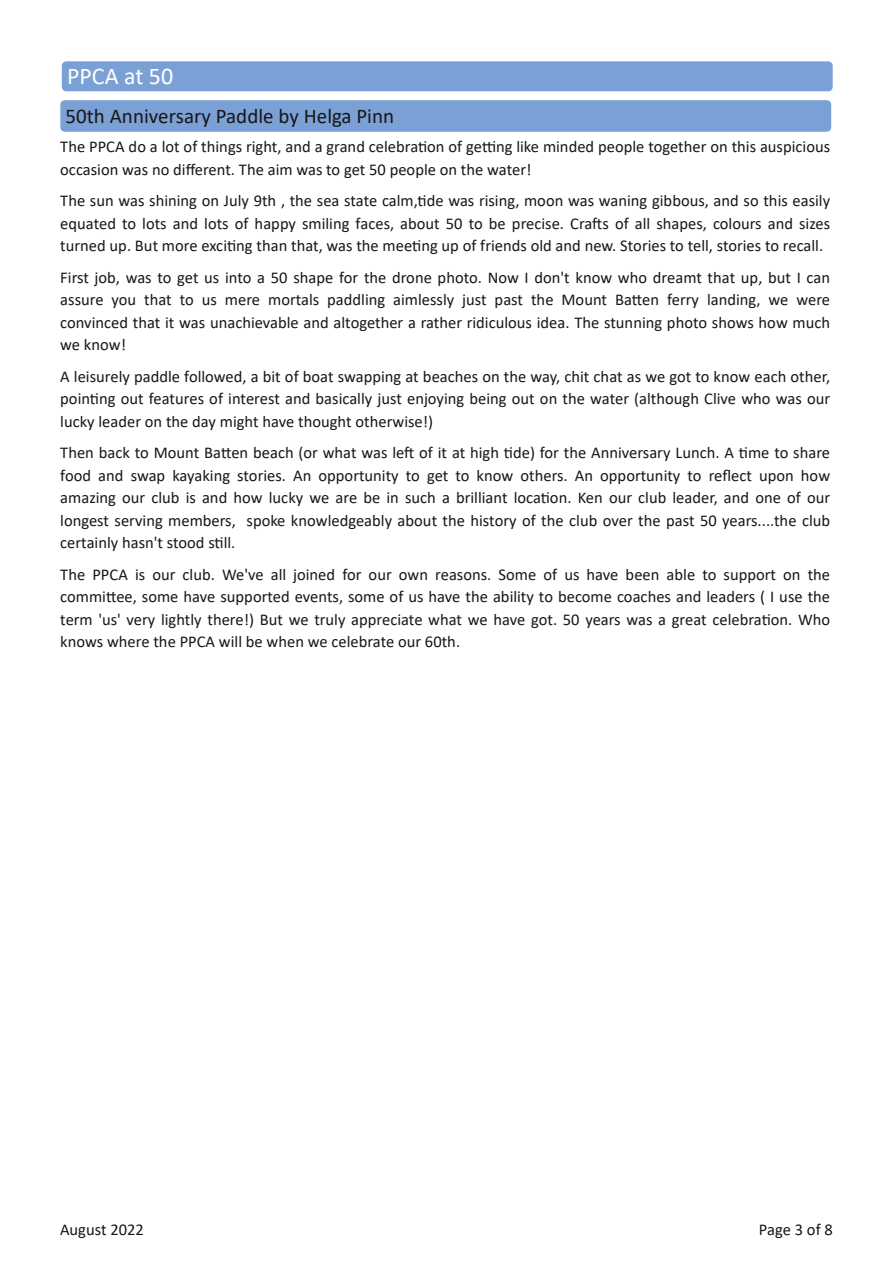
<style>
.page{position:relative;width:893px;height:1263px;background:#fff}
.page>*{position:absolute;margin:0;border:0;box-sizing:border-box;transform-origin:0 0}
.t1{font:24px "Calibri";color:#fff}
.t2{font:21px "Calibri";color:#181715}
.t3{font:16.5px/22.5px "Calibri";color:#181715;text-align:justify}
</style>
<div class="page">
<div style="left:60px;top:100px;width:771px;height:32px;background:#7aa0d5;border-radius:4px"></div>
<div style="left:62px;top:61px;width:771px;height:30px;background:#7aa0d5;border-radius:4px"></div>
<h1 class="t1" style="left:67px;top:66px;width:108px">PPCA at 50</h1>
<p class="t2" style="left:66px;top:107px;width:330px">50th Anniversary Paddle by Helga Pinn</p>
<p class="t3" style="left:60px;top:137px;width:771px">The PPCA do a lot of things right, and a grand celebration of getting like minded people together on this auspicious occasion was no different. The aim was to get 50 people on the water!</p>
<p class="t3" style="left:60px;top:191px;width:771px">The sun was shining on July 9th , the sea state calm,tide was rising, moon was waning gibbous, and so this easily equated to lots and lots of happy smiling faces, about 50 to be precise. Crafts of all shapes, colours and sizes turned up. But more exciting than that, was the meeting up of friends old and new. Stories to tell, stories to recall.</p>
<p class="t3" style="left:60px;top:267px;width:771px">First job, was to get us into a 50 shape for the drone photo. Now I don't know who dreamt that up, but I can assure you that to us mere mortals paddling aimlessly just past the Mount Batten ferry landing, we were convinced that it was unachievable and altogether a rather ridiculous idea. The stunning photo shows how much we know!</p>
<p class="t3" style="left:60px;top:366px;width:771px">A leisurely paddle followed, a bit of boat swapping at beaches on the way, chit chat as we got to know each other, pointing out features of interest and basically just enjoying being out on the water (although Clive who was our lucky leader on the day might have thought otherwise!)</p>
<p class="t3" style="left:60px;top:443px;width:771px">Then back to Mount Batten beach (or what was left of it at high tide) for the Anniversary Lunch. A time to share food and swap kayaking stories. An opportunity to get to know others. An opportunity to reflect upon how amazing our club is and how lucky we are be in such a brilliant location. Ken our club leader, and one of our longest serving members, spoke knowledgeably about the history of the club over the past 50 years....the club certainly hasn't stood still.</p>
<p class="t3" style="left:60px;top:564px;width:771px">The PPCA is our club. We've all joined for our own reasons. Some of us have been able to support on the committee, some have supported events, some of us have the ability to become coaches and leaders ( I use the term 'us' very lightly there!) But we truly appreciate what we have got. 50 years was a great celebration. Who knows where the PPCA will be when we celebrate our 60th.</p>
<p class="t3" style="left:60px;top:1219px;width:85px">August 2022</p>
<p class="t3" style="left:759px;top:1219px;width:75px">Page 3 of 8</p>
</div>
